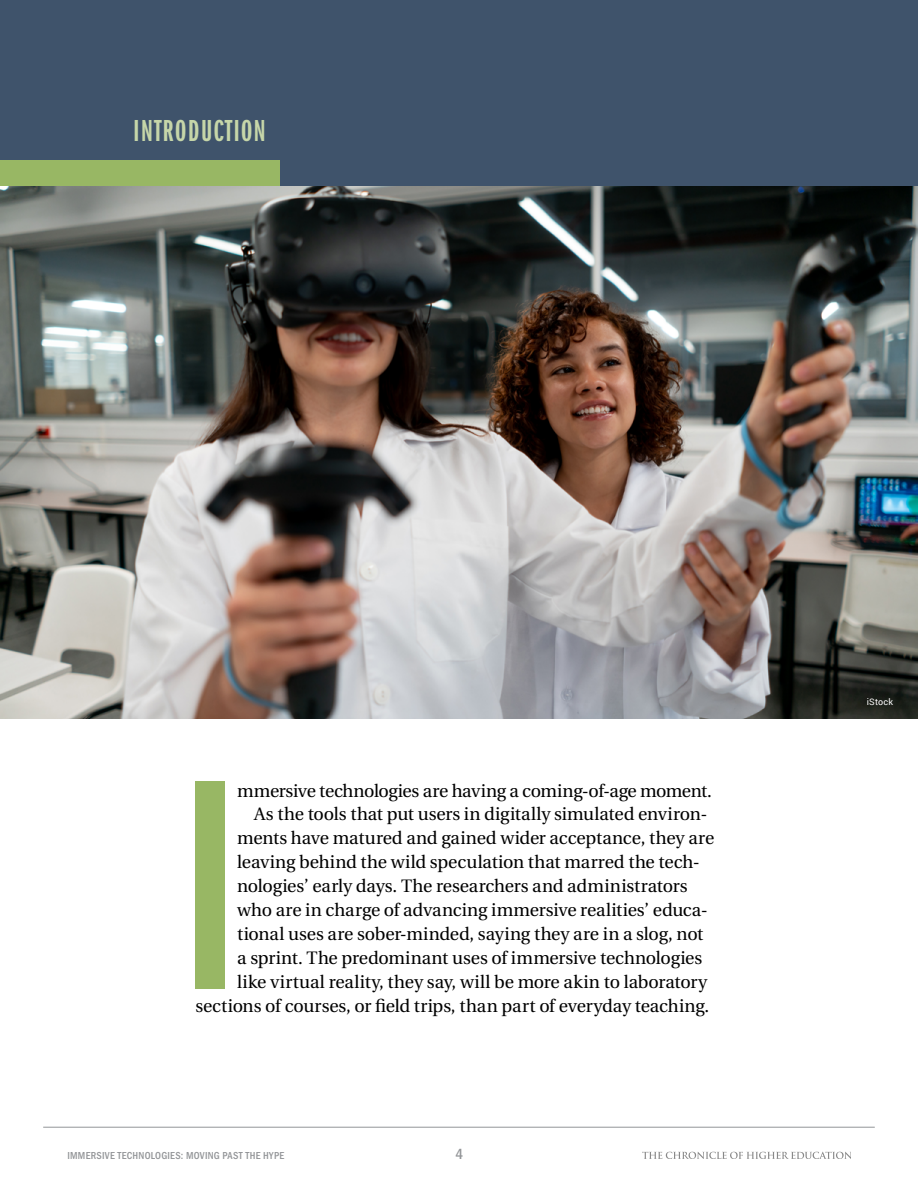
<style>
.page{position:relative;width:918px;height:1188px;background:#fff}
.page>*{position:absolute;margin:0;border:0;box-sizing:border-box;transform-origin:0 0}
.t1{font:237.45px "Oswald";color:#98b764}
.t2{font:31.5px "ITC Franklin Gothic Std Dm X Cp";letter-spacing:.05em;color:#c6d6a9}
.t3{font:18px "Heuristica";letter-spacing:-.01em;color:#000}
.t4{font:500 condensed 15px "ITC Franklin Gothic Std";color:#939598}
.t5{font:500 condensed 10.5px "ITC Franklin Gothic Std";letter-spacing:.02em;color:#939598}
.t6{font:9px "Roboto";letter-spacing:.02em;color:#fff}
</style>
<div class="page">
<hr style="left:43px;top:1127px;width:832px;height:1px;background:#939598">
<svg style="left:642px;top:1152px;width:209px;height:7px"></svg>
<img style="left:0;top:185px;width:918px;height:534px">
<div style="left:0;top:0;width:918px;height:185px;background:#3f536b"></div>
<div style="left:0;top:160px;width:279px;height:25px;background:#98b764"></div>
<h2 class="t2" style="left:134px;top:114px;width:134px">INTRODUCTION</h2>
<h1 class="t1" style="left:179px;top:707px;width:64px">I</h1>
<p class="t3" style="left:237px;top:777px;width:476px">mmersive technologies are having a coming-of-age moment.</p>
<p class="t3" style="left:254px;top:801px;width:455px">As the tools that put users in digitally simulated environ-</p>
<p class="t3" style="left:237px;top:825px;width:479px">ments have matured and gained wider acceptance, they are</p>
<p class="t3" style="left:237px;top:849px;width:464px">leaving behind the wild speculation that marred the tech-</p>
<p class="t3" style="left:237px;top:872px;width:452px">nologies’ early days. The researchers and administrators</p>
<p class="t3" style="left:237px;top:896px;width:472px">who are in charge of advancing immersive realities’ educa-</p>
<p class="t3" style="left:237px;top:920px;width:468px">tional uses are sober-minded, saying they are in a slog, not</p>
<p class="t3" style="left:237px;top:944px;width:467px">a sprint. The predominant uses of immersive technologies</p>
<p class="t3" style="left:237px;top:968px;width:471px">like virtual reality, they say, will be more akin to laboratory</p>
<p class="t3" style="left:195px;top:992px;width:515px">sections of courses, or field trips, than part of everyday teaching.</p>
<p class="t5" style="left:68px;top:1149px;width:218px">IMMERSIVE TECHNOLOGIES: MOVING PAST THE HYPE</p>
<p class="t4" style="left:456px;top:1146px;width:9px">4</p>
<p class="t6" style="left:867px;top:696px;width:28px">iStock</p>
</div>
